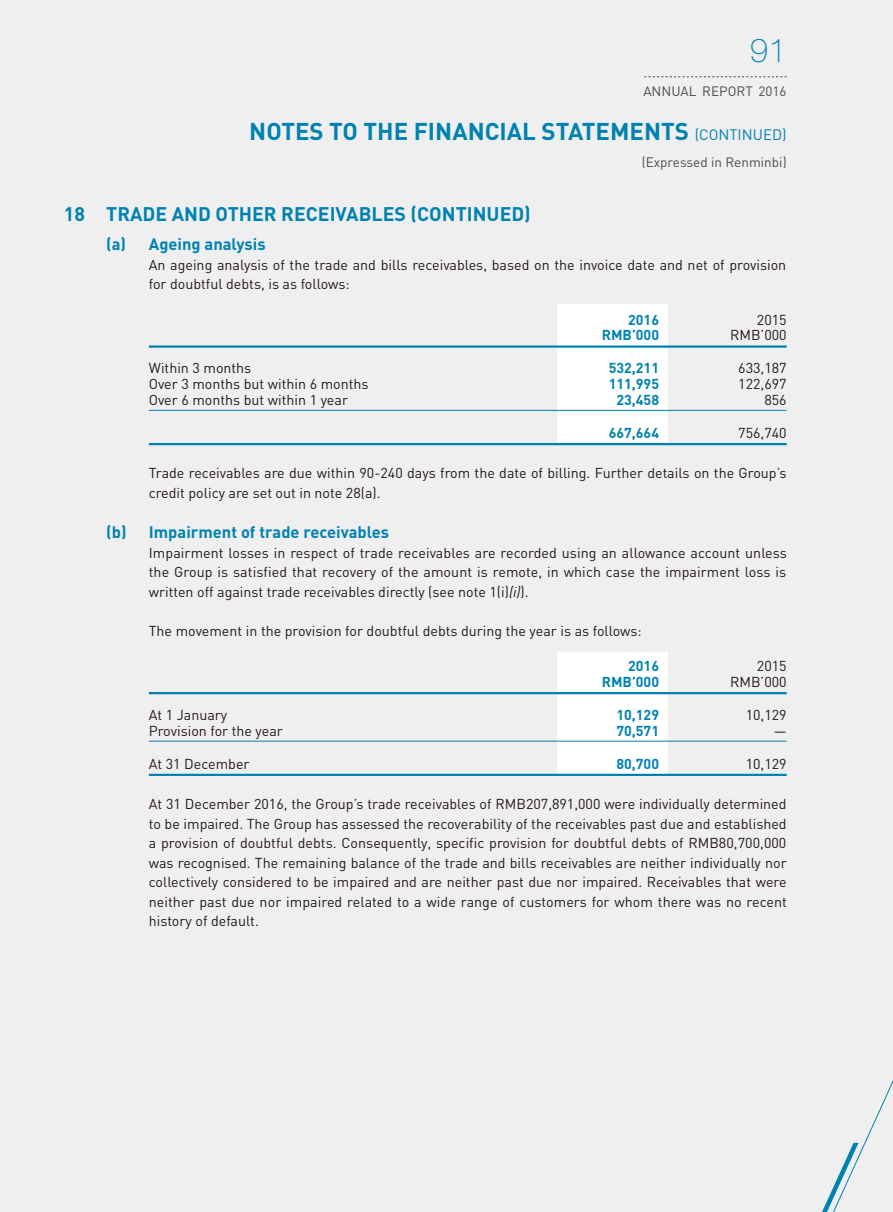
<style>
.page{position:relative;width:893px;height:1212px;background:#efeff0}
.page>*{position:absolute;margin:0;border:0;box-sizing:border-box;transform-origin:0 0}
.t1{font:100 33px "Helvetica Neue LT Std";color:#0082b1}
.t2{font:700 24px "DIN";color:#0082b1}
.t3{font:700 19.5px "DIN";color:#0082b1}
.t4{font:700 16.5px "DIN";color:#0082b1}
.t5{font:14.25px/19.5px "DIN";color:#231916}
.t6{font:700 14.25px "DIN";color:#0082b1}
.t7{font:13.5px "DIN";color:#4d4a4a}
.s1{font-weight:400;font-size:15px}
.s2{font-style:italic}
</style>
<div class="page">
<svg style="left:822px;top:1080px;width:71px;height:132px"></svg>
<svg style="left:644px;top:77px;width:143px;height:1px"></svg>
<div style="left:557px;top:305px;width:111px;height:140px;background:#fff"></div>
<div style="left:557px;top:652px;width:111px;height:123px;background:#fff"></div>
<hr style="left:149px;top:345px;width:638px;height:3px;background:#0082b1">
<hr style="left:149px;top:410px;width:638px;height:1px;background:#0082b1">
<hr style="left:149px;top:443px;width:638px;height:2px;background:#0082b1">
<hr style="left:149px;top:692px;width:638px;height:2px;background:#0082b1">
<hr style="left:149px;top:741px;width:638px;height:1px;background:#0082b1">
<hr style="left:149px;top:774px;width:638px;height:2px;background:#0082b1">
<h1 class="t1" style="left:750px;top:32px;width:38px">91</h1>
<p class="t7" style="left:643px;top:82px;width:145px">ANNUAL REPORT 2016</p>
<h2 class="t2" style="left:249px;top:115px;width:539px">NOTES TO THE FI NANCIAL STATEMENTS <span class="s1">(CONTINUED)</span></h2>
<p class="t7" style="left:642px;top:154px;width:146px">(Expressed in Renminbi)</p>
<h3 class="t3" style="left:64px;top:201px;width:469px">18 TRADE AND OTHER RECEIVABLES (CONTINUED)</h3>
<p class="t4" style="left:106px;top:234px;width:161px">(A) AGEING ANALYSIS</p>
<p class="t5" style="left:149px;top:255px;width:639px">An ageing analysis of the trade and bills receivables, based on the invoice date and net of provision for doubtful debts, is as follows:</p>
<p class="t6" style="left:628px;top:310px;width:32px">2016</p>
<p class="t5" style="left:757px;top:309px;width:31px">2015</p>
<p class="t6" style="left:602px;top:326px;width:59px">RM B’000</p>
<p class="t5" style="left:730px;top:325px;width:58px">RMB’000</p>
<p class="t5" style="left:149px;top:358px;width:104px">Within 3 months</p>
<p class="t6" style="left:609px;top:359px;width:52px">532,211</p>
<p class="t5" style="left:738px;top:358px;width:50px">633,187</p>
<p class="t5" style="left:149px;top:374px;width:221px">Over 3 months but within 6 months</p>
<p class="t6" style="left:609px;top:375px;width:52px">111,995</p>
<p class="t5" style="left:738px;top:374px;width:50px">122,697</p>
<p class="t5" style="left:149px;top:390px;width:201px">Over 6 months but within 1 year</p>
<p class="t6" style="left:616px;top:390px;width:44px">23,458</p>
<p class="t5" style="left:764px;top:390px;width:24px">856</p>
<p class="t6" style="left:609px;top:423px;width:52px">667,664</p>
<p class="t5" style="left:738px;top:423px;width:50px">756,740</p>
<p class="t5" style="left:149px;top:463px;width:639px">Trade receivables are due within 90-240 days from the date of billing. Further details on the Group’s credit policy are set out in note 28(a).</p>
<p class="t4" style="left:106px;top:522px;width:284px">(B) IMPAIRMENT OF TRADE RECEIVABLES</p>
<p class="t5" style="left:149px;top:543px;width:640px;text-align:justify">Impairment losses in respect of trade receivables are recorded using an allowance account unless the Group is satisfied that recovery of the amount is remote, in which case the impairment loss is written off against trade receivables directly (see note 1(i)<span class="s2">(i)</span>).</p>
<p class="t5" style="left:149px;top:621px;width:494px">The movement in the provision for doubtful debts during the year is as follows:</p>
<p class="t6" style="left:628px;top:657px;width:32px">2016</p>
<p class="t5" style="left:757px;top:656px;width:31px">2015</p>
<p class="t6" style="left:602px;top:672px;width:59px">RM B’000</p>
<p class="t5" style="left:730px;top:672px;width:58px">RMB’000</p>
<p class="t5" style="left:149px;top:705px;width:80px">At 1 January</p>
<p class="t6" style="left:616px;top:705px;width:44px">10,129</p>
<p class="t5" style="left:746px;top:705px;width:42px">10,129</p>
<p class="t5" style="left:149px;top:720px;width:136px">Provision for the year</p>
<p class="t6" style="left:616px;top:721px;width:44px">70,571</p>
<p class="t5" style="left:774px;top:720px;width:15px">—</p>
<p class="t5" style="left:149px;top:753px;width:102px">At 31 December</p>
<p class="t6" style="left:616px;top:754px;width:44px">80,700</p>
<p class="t5" style="left:746px;top:753px;width:42px">10,129</p>
<p class="t5" style="left:149px;top:794px;width:640px;text-align:justify">At 31 December 2016, the Group’s trade receivables of RMB207,891,000 were individually determined to be impaired. The Group has assessed the recoverability of the receivables past due and established a provision of doubtful debts. Consequently, specific provision for doubtful debts of RMB80,700,000 was recognised. The remaining balance of the trade and bills receivables are neither individually nor collectively considered to be impaired and are neither past due nor impaired. Receivables that were neither past due nor impaired related to a wide range of customers for whom there was no recent history of default.</p>
</div>
